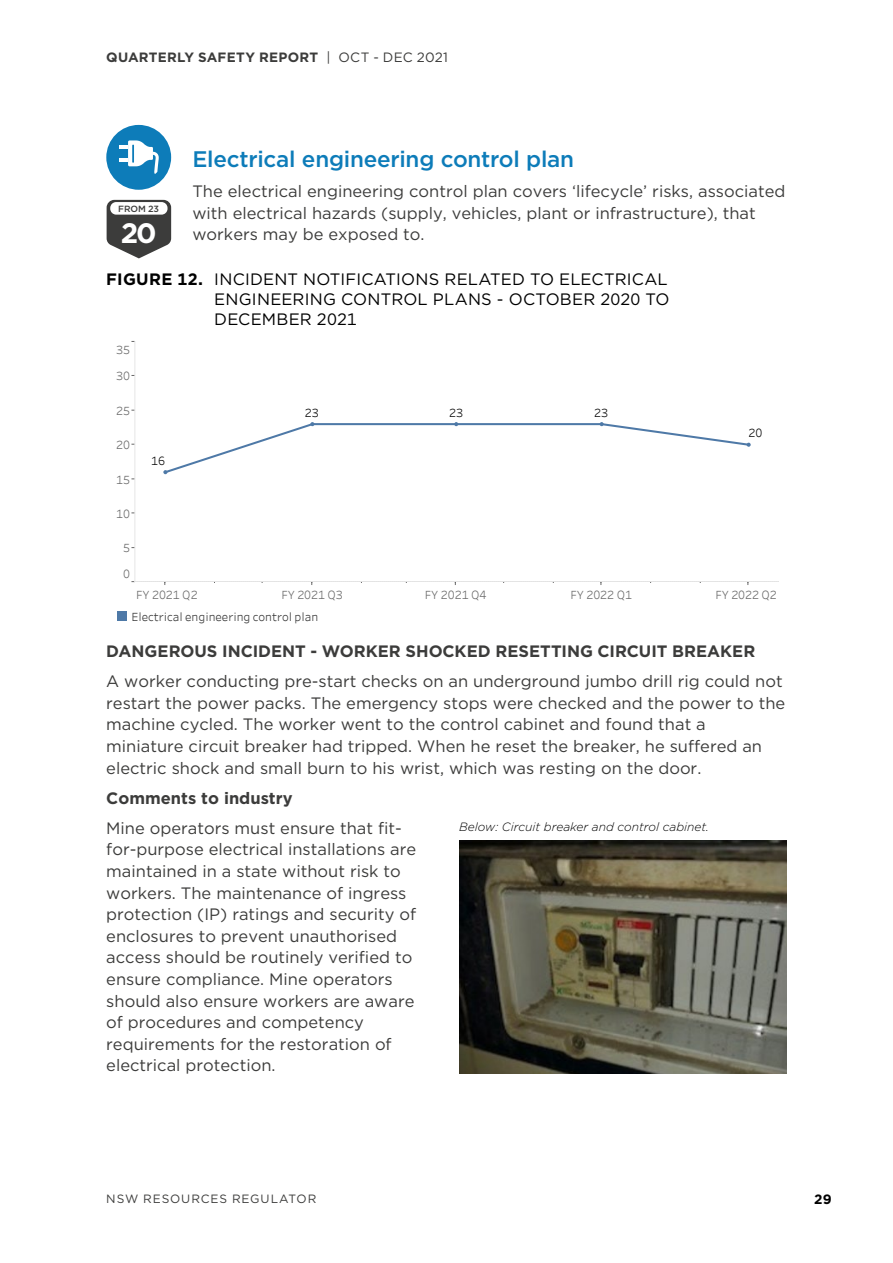
<style>
.page{position:relative;width:893px;height:1263px;background:#fff}
.page>*{position:absolute;margin:0;border:0;box-sizing:border-box;transform-origin:0 0}
.t1{font:700 28.05px "Gotham";color:#fff}
.H3{font:500 22.5px "Gotham";letter-spacing:-.01em;color:#0d7cb9}
.body{font:16.5px/21.6px "Gotham";color:#3c3c3b}
.Figures_-_ordered_li{font:16.5px/19.8px "Gotham";letter-spacing:.01em;color:#000;text-align:justify}
.H4{font:700 16.5px "Gotham";color:#3c3c3b}
.body-2{font:700 16.5px "Gotham";color:#3c3c3b}
.Figures_-_ordered_li-2{font:700 16.5px "Gotham";color:#000}
.t2{font:700 13.5px "Gotham";letter-spacing:.015em;color:#3c3c3b}
.t3{font:700 13.5px "Gotham";color:#000}
.t4{font:italic 300 12px "Gotham";color:#000}
.t5{font:12px "Gotham";letter-spacing:.075em;color:#3c3c3b}
.t6{font:11.55px "Tableau Book 0 50";color:#666}
.t7{font:11.55px "Tableau Book 0 50";color:#333}
.t8{font:11.55px "Tableau Book 0 50";color:#000}
.t9{font:500 9px "Gotham";letter-spacing:-.005em;color:#3c3c3b}
.s1{font-weight:400}
.s2{font-weight:700}
</style>
<div class="page">
<svg style="left:131px;top:581px;width:618px;height:4px"></svg>
<svg style="left:163px;top:422px;width:588px;height:53px"></svg>
<hr style="left:135px;top:581px;width:643px;height:1px;background:#e6e6e6">
<hr style="left:135px;top:341px;width:1px;height:241px;background:#e6e6e6">
<div style="left:118px;top:611px;width:9px;height:10px;background:#4e79a7"></div>
<svg style="left:107px;top:200px;width:64px;height:58px"></svg>
<img style="left:459px;top:841px;width:328px;height:232px">
<div style="left:106px;top:125px;width:65px;height:65px;background:#0d7cb9;border-radius:50%"></div>
<svg style="left:119px;top:140px;width:40px;height:34px"></svg>
<p class="t2" style="left:106px;top:48px;width:343px">QUARTERLY SAFETY REPORT <span class="s1">| OCT - DEC 2021</span></p>
<p class="t9" style="left:118px;top:203px;width:42px">FROM 23</p>
<p class="t1" style="left:121px;top:215px;width:37px">20</p>
<p class="H3" style="left:192px;top:144px;width:383px">Electrical engineering control plan</p>
<p class="body" style="left:192px;top:180px;width:595px">The electrical engineering control plan covers ‘lifecycle’ risks, associated with electrical hazards (supply, vehicles, plant or infrastructure), that workers may be exposed to.</p>
<p class="Figures_-_ordered_li-2" style="left:106px;top:269px;width:23px">Figure</p>
<p class="Figures_-_ordered_li" style="left:214px;top:269px;width:457px;text-indent:-37px"><span class="s2">12.</span> INCIDENT NOTIFICATIONS RELATED TO ELECTRICAL ENGINEERING CONTROL PLANS - OCTOBER 2020 TO DECEMBER 2021</p>
<p class="t6" style="left:116px;top:342px;width:15px">35</p>
<p class="t6" style="left:116px;top:368px;width:15px">30</p>
<p class="t6" style="left:116px;top:402px;width:15px">25</p>
<p class="t6" style="left:116px;top:436px;width:15px">20</p>
<p class="t6" style="left:116px;top:471px;width:15px">15</p>
<p class="t6" style="left:116px;top:505px;width:15px">10</p>
<p class="t6" style="left:123px;top:540px;width:8px">5</p>
<p class="t6" style="left:123px;top:565px;width:8px">0</p>
<p class="t8" style="left:151px;top:453px;width:15px">16</p>
<p class="t8" style="left:305px;top:404px;width:15px">23</p>
<p class="t8" style="left:449px;top:404px;width:15px">23</p>
<p class="t8" style="left:594px;top:404px;width:15px">23</p>
<p class="t8" style="left:749px;top:425px;width:15px">20</p>
<p class="t6" style="left:136px;top:587px;width:63px">FY 2021 Q2</p>
<p class="t6" style="left:281px;top:587px;width:63px">FY 2021 Q3</p>
<p class="t6" style="left:425px;top:587px;width:63px">FY 2021 Q4</p>
<p class="t6" style="left:570px;top:587px;width:63px">FY 2022 Q1</p>
<p class="t6" style="left:715px;top:587px;width:63px">FY 2022 Q2</p>
<p class="t7" style="left:131px;top:608px;width:188px">Electrical engineering control plan</p>
<p class="H4" style="left:106px;top:640px;width:650px">DANGEROUS INCIDENT - WORKER SHOCKED RESETTING CIRCUIT BREAKER</p>
<p class="body" style="left:106px;top:670px;width:680px">A worker conducting pre-start checks on an underground jumbo drill rig could not restart the power packs. The emergency stops were checked and the power to the machine cycled. The worker went to the control cabinet and found that a miniature circuit breaker had tripped. When he reset the breaker, he suffered an electric shock and small burn to his wrist, which was resting on the door.</p>
<p class="body-2" style="left:106px;top:787px;width:188px">Comments to industry</p>
<p class="body" style="left:106px;top:817px;width:311px">Mine operators must ensure that fit&shy;for-purpose electrical installations are maintained in a state without risk to workers. The maintenance of ingress protection (IP) ratings and security of enclosures to prevent unauthorised access should be routinely verified to ensure compliance. Mine operators should also ensure workers are aware of procedures and competency requirements for the restoration of electrical protection.</p>
<p class="t4" style="left:459px;top:819px;width:251px">Below: Circuit breaker and control cabinet.</p>
<p class="t5" style="left:106px;top:1191px;width:212px">NSW RESOURCES REGULATOR</p>
<p class="t3" style="left:814px;top:1190px;width:19px">29</p>
</div>
